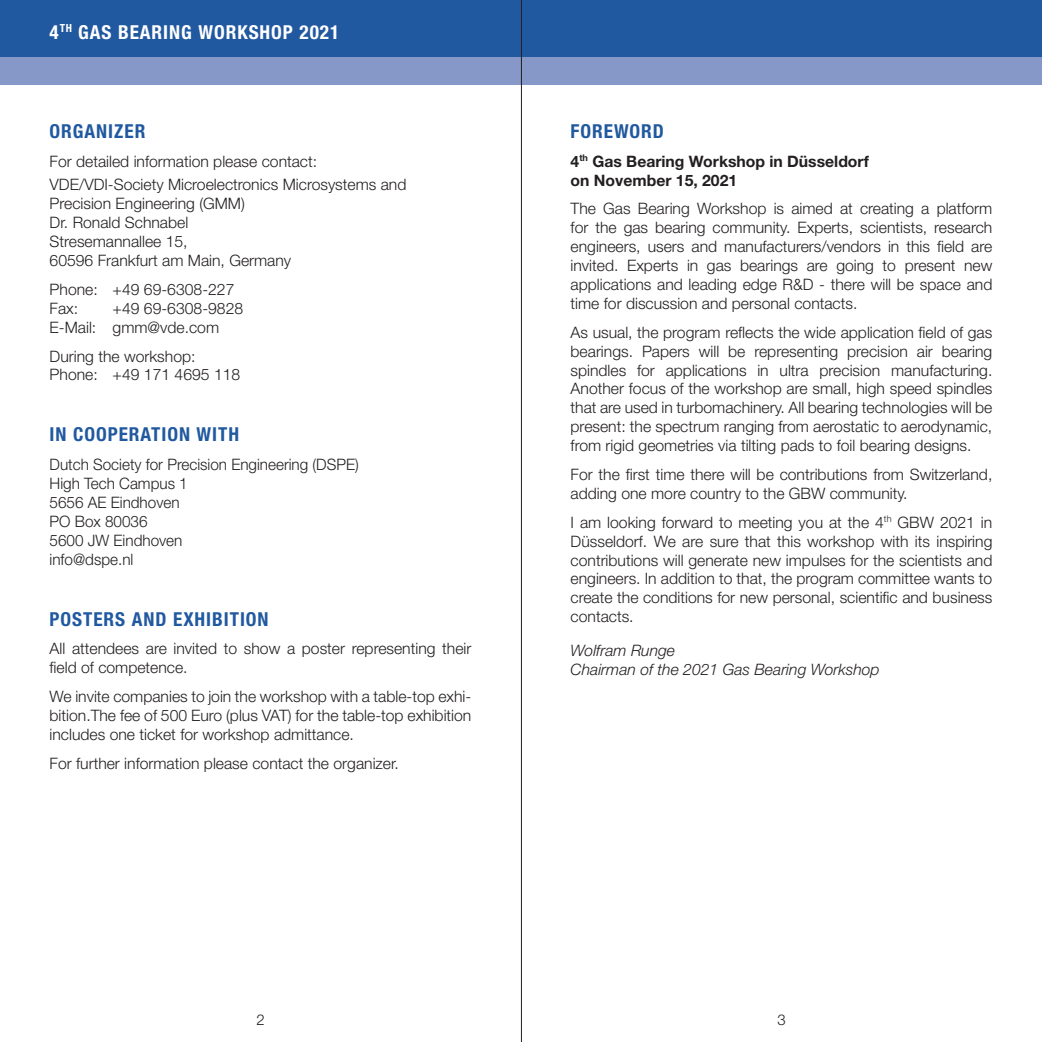
<style>
.page{position:relative;width:1042px;height:1042px;background:#fff}
.page>*{position:absolute;margin:0;border:0;box-sizing:border-box;transform-origin:0 0}
.Überschrift{font:700 condensed 19.25px "Helvetica Neue LT Std";letter-spacing:.05em;color:#2159a0}
.Überschrift-2{font:700 condensed 19.25px "Helvetica Neue LT Std";letter-spacing:.05em;color:#fff}
.Fließtext_9pt_45_lig{font:300 15.75px/18.9px "Helvetica Neue LT Std";color:#231f20;text-align:justify}
.Fließtext_9pt_45_lig-2{font:700 15.75px/18.9px "Helvetica Neue LT Std";color:#231f20}
.Fließtext_9pt_45_lig-3{font:italic 300 15.75px "Helvetica Neue LT Std";color:#231f20}
.t1{font:300 14.88px "Helvetica Neue LT Std";color:#231f20}
</style>
<div class="page">
<div style="left:0;top:0;width:1042px;height:58px;background:#2159a0"></div>
<div style="left:0;top:58px;width:1042px;height:27px;background:#8698c7"></div>
<hr style="left:521px;top:0;width:1px;height:1042px;background:#231f20">
<p class="Überschrift-2" style="left:50px;top:20px;width:291px">4<sup>TH</sup> GAS BEARING WORKSHOP 2021</p>
<p class="Überschrift" style="left:50px;top:119px;width:97px">ORGANIZER</p>
<p class="Fließtext_9pt_45_lig" style="left:50px;top:151px;width:269px">For detailed information please contact:</p>
<p class="Fließtext_9pt_45_lig" style="left:50px;top:175px;width:358px">VDE/VDI-Society Microelectronics Microsystems and<br>Precision Engineering (GMM)</p>
<p class="Fließtext_9pt_45_lig" style="left:50px;top:213px;width:140px">Dr. Ronald Schnabel</p>
<p class="Fließtext_9pt_45_lig" style="left:50px;top:232px;width:140px">Stresemannallee 15,</p>
<p class="Fließtext_9pt_45_lig" style="left:50px;top:251px;width:243px">60596 Frankfurt am Main, Germany</p>
<p class="Fließtext_9pt_45_lig" style="left:50px;top:279px;width:186px">Phone: +49 69-6308-227</p>
<p class="Fließtext_9pt_45_lig" style="left:50px;top:298px;width:30px">Fax:</p>
<p class="Fließtext_9pt_45_lig" style="left:113px;top:298px;width:132px">+49 69-6308-9828</p>
<p class="Fließtext_9pt_45_lig" style="left:50px;top:317px;width:171px">E-Mail: gmm@vde.com</p>
<p class="Fließtext_9pt_45_lig" style="left:50px;top:346px;width:147px">During the workshop:</p>
<p class="Fließtext_9pt_45_lig" style="left:50px;top:365px;width:192px">Phone: +49 171 4695 118</p>
<p class="Überschrift" style="left:50px;top:423px;width:191px">IN COOPERATION WITH</p>
<p class="Fließtext_9pt_45_lig" style="left:50px;top:455px;width:311px">Dutch Society for Precision Engineering (DSPE)</p>
<p class="Fließtext_9pt_45_lig" style="left:50px;top:474px;width:140px">High Tech Campus 1</p>
<p class="Fließtext_9pt_45_lig" style="left:50px;top:493px;width:131px">5656 AE Eindhoven</p>
<p class="Fließtext_9pt_45_lig" style="left:50px;top:511px;width:99px">PO Box 80036</p>
<p class="Fließtext_9pt_45_lig" style="left:50px;top:530px;width:134px">5600 JW Eindhoven</p>
<p class="Fließtext_9pt_45_lig" style="left:50px;top:549px;width:85px">info@dspe.nl</p>
<p class="Überschrift" style="left:50px;top:607px;width:221px">POSTERS AND EXHIBITION</p>
<p class="Fließtext_9pt_45_lig" style="left:50px;top:639px;width:423px">All attendees are invited to show a poster representing their field of competence.</p>
<p class="Fließtext_9pt_45_lig" style="left:50px;top:687px;width:423px">We invite companies to join the workshop with a table-top exhi&shy;bition.The fee of 500 Euro (plus VAT) for the table-top exhibition includes one ticket for workshop admittance.</p>
<p class="Fließtext_9pt_45_lig" style="left:50px;top:753px;width:351px">For further information please contact the organizer.</p>
<p class="Überschrift" style="left:570px;top:119px;width:95px">FOREWORD</p>
<p class="Fließtext_9pt_45_lig-2" style="left:570px;top:151px;width:300px">4<sup>th</sup> Gas Bearing Workshop in Düsseldorf on November 15, 2021</p>
<p class="Fließtext_9pt_45_lig" style="left:570px;top:199px;width:423px">The Gas Bearing Workshop is aimed at creating a platform for the gas bearing community. Experts, scientists, research engineers, users and manufacturers/vendors in this field are invited. Experts in gas bearings are going to present new applications and leading edge R&amp;D - there will be space and time for discussion and personal contacts.</p>
<p class="Fließtext_9pt_45_lig" style="left:570px;top:322px;width:423px">As usual, the program reflects the wide application field of gas bearings. Papers will be representing precision air bearing spindles for applications in ultra precision manufacturing.<br>Another focus of the workshop are small, high speed spindles that are used in turbomachinery. All bearing technologies will be present: the spectrum ranging from aerostatic to aerodynamic, from rigid geometries via tilting pads to foil bearing designs.</p>
<p class="Fließtext_9pt_45_lig" style="left:570px;top:464px;width:423px">For the first time there will be contributions from Switzerland, adding one more country to the GBW community.</p>
<p class="Fließtext_9pt_45_lig" style="left:570px;top:512px;width:423px">I am looking forward to meeting you at the 4<sup>th</sup> GBW 2021 in Düsseldorf. We are sure that this workshop with its inspiring contributions will generate new impulses for the scientists and engineers. In addition to that, the program committee wants to create the conditions for new personal, scientific and business contacts.</p>
<p class="Fließtext_9pt_45_lig-3" style="left:570px;top:641px;width:106px">Wolfram Runge</p>
<p class="Fließtext_9pt_45_lig-3" style="left:570px;top:660px;width:310px">Chairman of the 2021 Gas Bearing Workshop</p>
<p class="t1" style="left:256px;top:1011px;width:10px">2</p>
<p class="t1" style="left:777px;top:1011px;width:10px">3</p>
</div>
